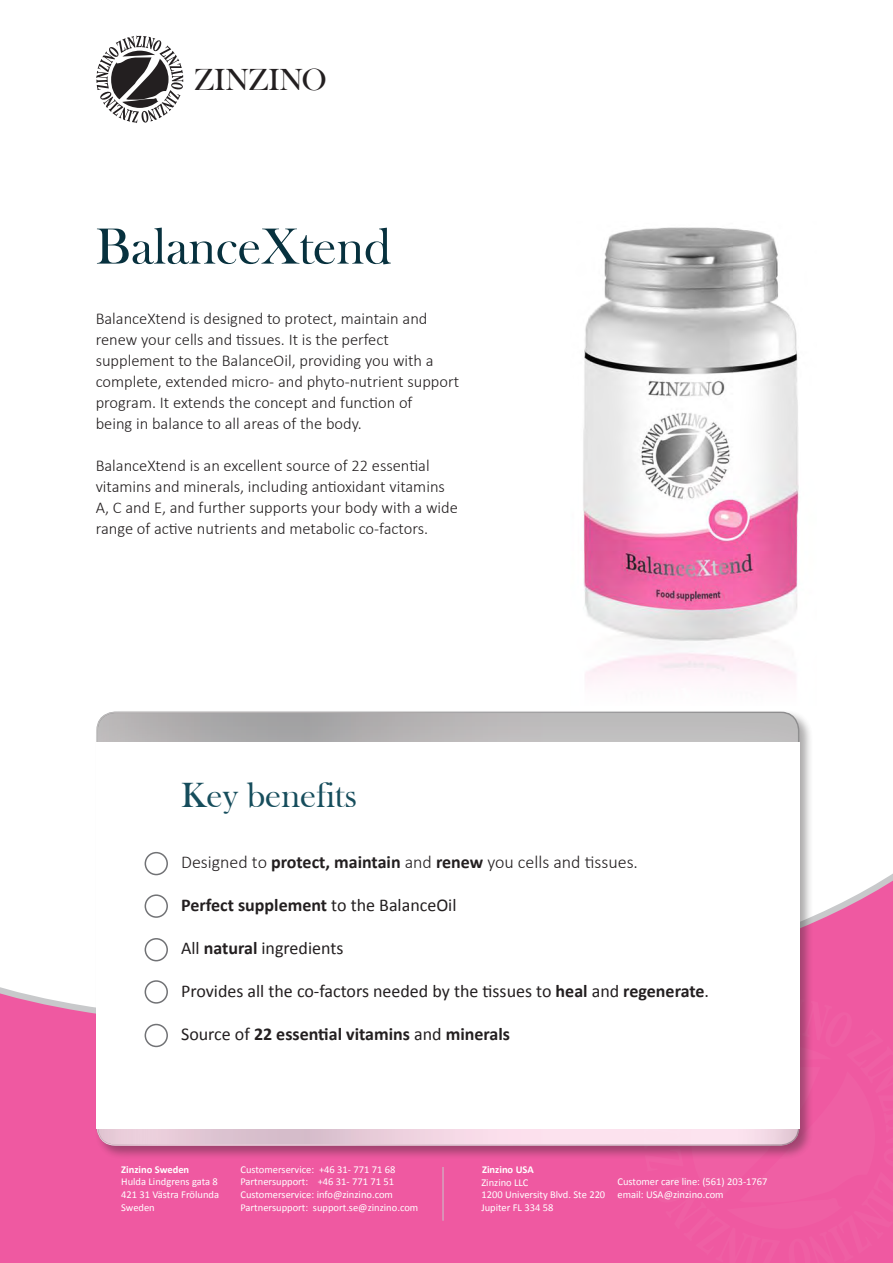
<style>
.page{position:relative;width:893px;height:1263px;background:#fff}
.page>*{position:absolute;margin:0;border:0;box-sizing:border-box;transform-origin:0 0}
.t1{font:52.5px "Bask Old Face";color:#07313e}
.t2{font:36px "Bask Old Face";color:#164d5c}
.t3{font:31.35px "Bask Old Face";color:#231f20}
.t4{font:18px "Calibri";color:#231f20}
.t5{font:700 18px "Calibri";color:#231f20}
.t6{font:300 18px "Calibri";color:#231f20}
.t7{font:300 16.5px/21px "Calibri";color:#231f20}
.t8{font:10.5px "Calibri";color:#fff}
.t9{font:700 10.5px "Calibri";color:#fff}
.s1{font-weight:700}
.s2{font-weight:400}
</style>
<div class="page">
<svg style="left:0;top:873px;width:893px;height:390px;background:#f070ad"></svg>
<div style="left:643px;top:996px;width:250px;height:267px;background:#ef59a1"></div>
<div style="left:94px;top:709px;width:719px;height:451px;background:#231f20;opacity:.46"></div>
<div style="left:96px;top:711px;width:705px;height:436px;background:#231f20;opacity:.37"></div>
<div style="left:96px;top:741px;width:703px;height:387px;background:#fff"></div>
<hr style="left:443px;top:1167px;width:1px;height:54px;background:#c8c9cb">
<img style="left:583px;top:227px;width:216px;height:456px">
<svg style="left:96px;top:36px;width:87px;height:87px"></svg>
<div style="left:145px;top:852px;width:23px;height:23px;border:2px solid #717275;border-radius:50%"></div>
<div style="left:145px;top:894px;width:23px;height:24px;border:2px solid #717275;border-radius:50%"></div>
<div style="left:145px;top:938px;width:23px;height:23px;border:2px solid #717275;border-radius:50%"></div>
<div style="left:145px;top:980px;width:23px;height:24px;border:2px solid #717275;border-radius:50%"></div>
<div style="left:145px;top:1024px;width:23px;height:23px;border:2px solid #717275;border-radius:50%"></div>
<p class="t3" style="left:195px;top:62px;width:133px">ZINZINO</p>
<p class="t1" style="left:96px;top:217px;width:297px">BalanceXtend</p>
<p class="t7" style="left:96px;top:308px;width:333px">BalanceXtend is designed to protect, maintain and renew your cells and tissues. It is the perfect</p>
<p class="t7" style="left:96px;top:350px;width:365px">supplement to the BalanceOil, providing you with a complete, extended micro- and phyto-nutrient support program. It extends the concept and function of</p>
<p class="t7" style="left:96px;top:413px;width:268px">being in balance to all areas of the body.</p>
<p class="t7" style="left:96px;top:455px;width:364px">BalanceXtend is an excellent source of 22 essential vitamins and minerals, including antioxidant vitamins A, C and E, and further supports your body with a wide range of active nutrients and metabolic co-factors.</p>
<p class="t2" style="left:181px;top:775px;width:178px">Key benefits</p>
<p class="t6" style="left:181px;top:850px;width:458px">Designed to <span class="s1">protect, maintain</span> and <span class="s1">renew</span> you cells and tissues.</p>
<p class="t5" style="left:181px;top:893px;width:277px">Perfect supplement <span class="s2">to the BalanceOil</span></p>
<p class="t4" style="left:181px;top:937px;width:164px">All <span class="s1">natural</span> ingredients</p>
<p class="t4" style="left:181px;top:979px;width:529px">Provides all the co-factors needed by the tissues to <span class="s1">heal</span> and <span class="s1">regenerate</span>.</p>
<p class="t5" style="left:181px;top:1022px;width:330px"><span class="s2">Source of</span> 22 essential vitamins <span class="s2">and</span> minerals</p>
<p class="t9" style="left:121px;top:1162px;width:70px">Zinzino Sweden</p>
<p class="t8" style="left:121px;top:1175px;width:98px">Hulda Lindgrens gata 8</p>
<p class="t8" style="left:121px;top:1188px;width:99px">421 31 Västra Frölunda</p>
<p class="t8" style="left:121px;top:1200px;width:35px">Sweden</p>
<p class="t8" style="left:240px;top:1162px;width:157px">Customerservice: +46 31- 771 71 68</p>
<p class="t8" style="left:240px;top:1175px;width:155px">Partnersupport: +46 31- 771 71 51</p>
<p class="t8" style="left:240px;top:1188px;width:154px">Customerservice: info@zinzino.com</p>
<p class="t8" style="left:240px;top:1200px;width:179px">Partnersupport: support.se@zinzino.com</p>
<p class="t9" style="left:482px;top:1162px;width:53px">Zinzino USA</p>
<p class="t8" style="left:481px;top:1175px;width:49px">Zinzino LLC</p>
<p class="t8" style="left:481px;top:1188px;width:125px">1200 University Blvd. Ste 220</p>
<p class="t8" style="left:481px;top:1201px;width:74px">Jupiter FL 334 58</p>
<p class="t8" style="left:617px;top:1175px;width:152px">Customer care line: (561) 203-1767</p>
<p class="t8" style="left:617px;top:1188px;width:108px">email: USA@zinzino.com</p>
</div>
